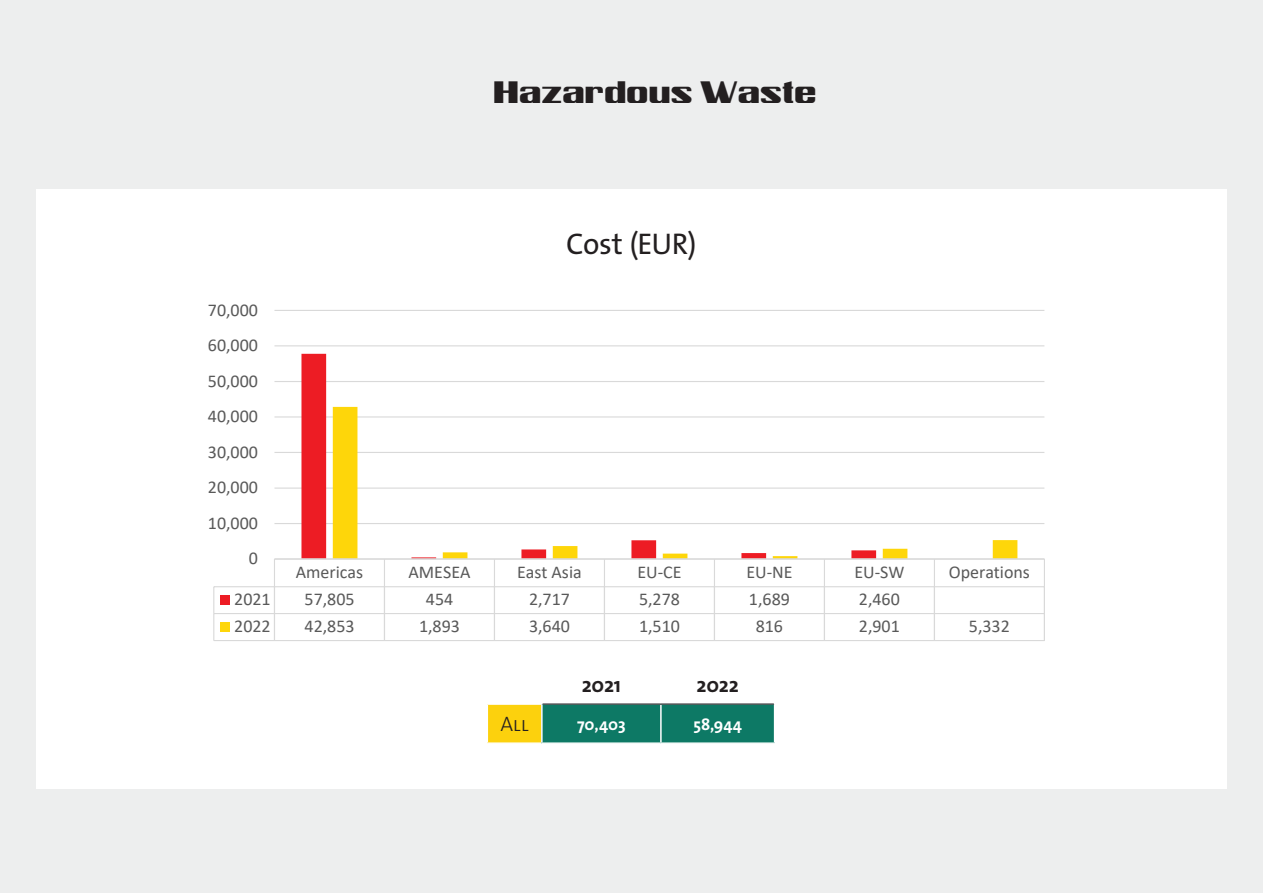
<style>
.page{position:relative;width:1263px;height:893px;background:#edeeee}
.page>*{position:absolute;margin:0;border:0;box-sizing:border-box;transform-origin:0 0}
.t1{font:30px "Castolin 3 DAS";color:#231f20}
.t2{font:30px "The Mix E2 s";color:#231f20}
.t3{font:700 21px "The Mix E2 s";letter-spacing:-.01em;color:#231f20}
.t4{font:300 21px "The Mix E2 s";color:#231f20}
.t5{font:18px "Calibri";color:#595959}
.t6{font:700 16.5px "The Mix E2 s";color:#fff}
</style>
<div class="page">
<hr style="left:0;top:0;width:1px;height:893px;background:#e2e3e3">
<div style="left:36px;top:189px;width:1191px;height:600px;background:#fff"></div>
<div style="left:487px;top:704px;width:55px;height:39px;background:#fcd10d"></div>
<div style="left:542px;top:704px;width:119px;height:39px;background:#0d7965"></div>
<div style="left:661px;top:704px;width:114px;height:39px;background:#0d7965"></div>
<hr style="left:661px;top:742px;width:114px;height:2px;background:#fff">
<hr style="left:486px;top:703px;width:57px;height:2px;background:#fff">
<hr style="left:541px;top:705px;width:2px;height:37px;background:#fff">
<hr style="left:774px;top:704px;width:1px;height:38px;background:#fff">
<hr style="left:542px;top:742px;width:119px;height:2px;background:#fff">
<hr style="left:486px;top:705px;width:2px;height:37px;background:#fff">
<hr style="left:660px;top:705px;width:2px;height:37px;background:#fff">
<hr style="left:486px;top:742px;width:56px;height:2px;background:#fff">
<hr style="left:543px;top:703px;width:118px;height:2px;background:#57585a">
<hr style="left:661px;top:703px;width:113px;height:2px;background:#57585a">
<hr style="left:274px;top:523px;width:770px;height:1px;background:#d9d9d9">
<hr style="left:274px;top:487px;width:770px;height:2px;background:#d9d9d9">
<hr style="left:274px;top:452px;width:770px;height:1px;background:#d9d9d9">
<hr style="left:274px;top:416px;width:770px;height:2px;background:#d9d9d9">
<hr style="left:274px;top:381px;width:770px;height:1px;background:#d9d9d9">
<hr style="left:274px;top:345px;width:770px;height:1px;background:#d9d9d9">
<hr style="left:274px;top:310px;width:770px;height:1px;background:#d9d9d9">
<svg style="left:301px;top:354px;width:57px;height:204px;fill:#ed1c24"></svg>
<svg style="left:333px;top:407px;width:684px;height:151px"></svg>
<hr style="left:274px;top:558px;width:770px;height:2px;background:#d9d9d9">
<hr style="left:214px;top:586px;width:830px;height:1px;background:#d9d9d9">
<div style="left:220px;top:595px;width:10px;height:10px;background:#ed1c24"></div>
<hr style="left:214px;top:613px;width:830px;height:1px;background:#d9d9d9">
<svg style="left:213px;top:587px;width:1px;height:54px"></svg>
<hr style="left:214px;top:640px;width:830px;height:1px;background:#d9d9d9">
<svg style="left:274px;top:560px;width:1px;height:80px"></svg>
<svg style="left:384px;top:560px;width:1px;height:80px"></svg>
<svg style="left:494px;top:560px;width:1px;height:80px"></svg>
<svg style="left:604px;top:560px;width:1px;height:80px"></svg>
<svg style="left:714px;top:560px;width:1px;height:80px"></svg>
<svg style="left:824px;top:560px;width:1px;height:80px"></svg>
<svg style="left:934px;top:560px;width:1px;height:80px"></svg>
<svg style="left:1044px;top:559px;width:1px;height:82px"></svg>
<div style="left:220px;top:622px;width:10px;height:10px;background:#fed60a"></div>
<p class="t1" style="left:494px;top:73px;width:325px">Hazardous Waste</p>
<p class="t5" style="left:208px;top:297px;width:51px">70,000</p>
<p class="t5" style="left:208px;top:333px;width:51px">60,000</p>
<p class="t5" style="left:208px;top:368px;width:51px">50,000</p>
<p class="t5" style="left:208px;top:404px;width:51px">40,000</p>
<p class="t5" style="left:208px;top:439px;width:51px">30,000</p>
<p class="t5" style="left:208px;top:475px;width:51px">20,000</p>
<p class="t5" style="left:208px;top:510px;width:51px">10,000</p>
<p class="t5" style="left:249px;top:546px;width:11px">0</p>
<p class="t2" style="left:566px;top:224px;width:132px">Cost (EUR)</p>
<p class="t5" style="left:296px;top:559px;width:69px">Americas</p>
<p class="t5" style="left:408px;top:559px;width:63px">AMESEA</p>
<p class="t5" style="left:517px;top:559px;width:66px">East Asia</p>
<p class="t5" style="left:637px;top:559px;width:46px">EU-CE</p>
<p class="t5" style="left:746px;top:559px;width:48px">EU-NE</p>
<p class="t5" style="left:854px;top:559px;width:52px">EU-SW</p>
<p class="t5" style="left:949px;top:559px;width:83px">Operations</p>
<p class="t5" style="left:234px;top:586px;width:38px">2021</p>
<p class="t5" style="left:304px;top:587px;width:51px">57,805</p>
<p class="t5" style="left:426px;top:587px;width:29px">454</p>
<p class="t5" style="left:529px;top:587px;width:42px">2,717</p>
<p class="t5" style="left:639px;top:587px;width:42px">5,278</p>
<p class="t5" style="left:749px;top:587px;width:42px">1,689</p>
<p class="t5" style="left:859px;top:587px;width:42px">2,460</p>
<p class="t5" style="left:234px;top:613px;width:38px">2022</p>
<p class="t5" style="left:304px;top:614px;width:51px">42,853</p>
<p class="t5" style="left:419px;top:614px;width:42px">1,893</p>
<p class="t5" style="left:529px;top:614px;width:42px">3,640</p>
<p class="t5" style="left:639px;top:614px;width:42px">1,510</p>
<p class="t5" style="left:756px;top:614px;width:29px">816</p>
<p class="t5" style="left:859px;top:614px;width:42px">2,901</p>
<p class="t5" style="left:969px;top:614px;width:42px">5,332</p>
<p class="t3" style="left:582px;top:672px;width:41px">2021</p>
<p class="t3" style="left:696px;top:672px;width:44px">2022</p>
<p class="t4" style="left:500px;top:711px;width:30px">All</p>
<p class="t6" style="left:577px;top:714px;width:50px">70,403</p>
<p class="t6" style="left:693px;top:714px;width:50px">58,944</p>
</div>
